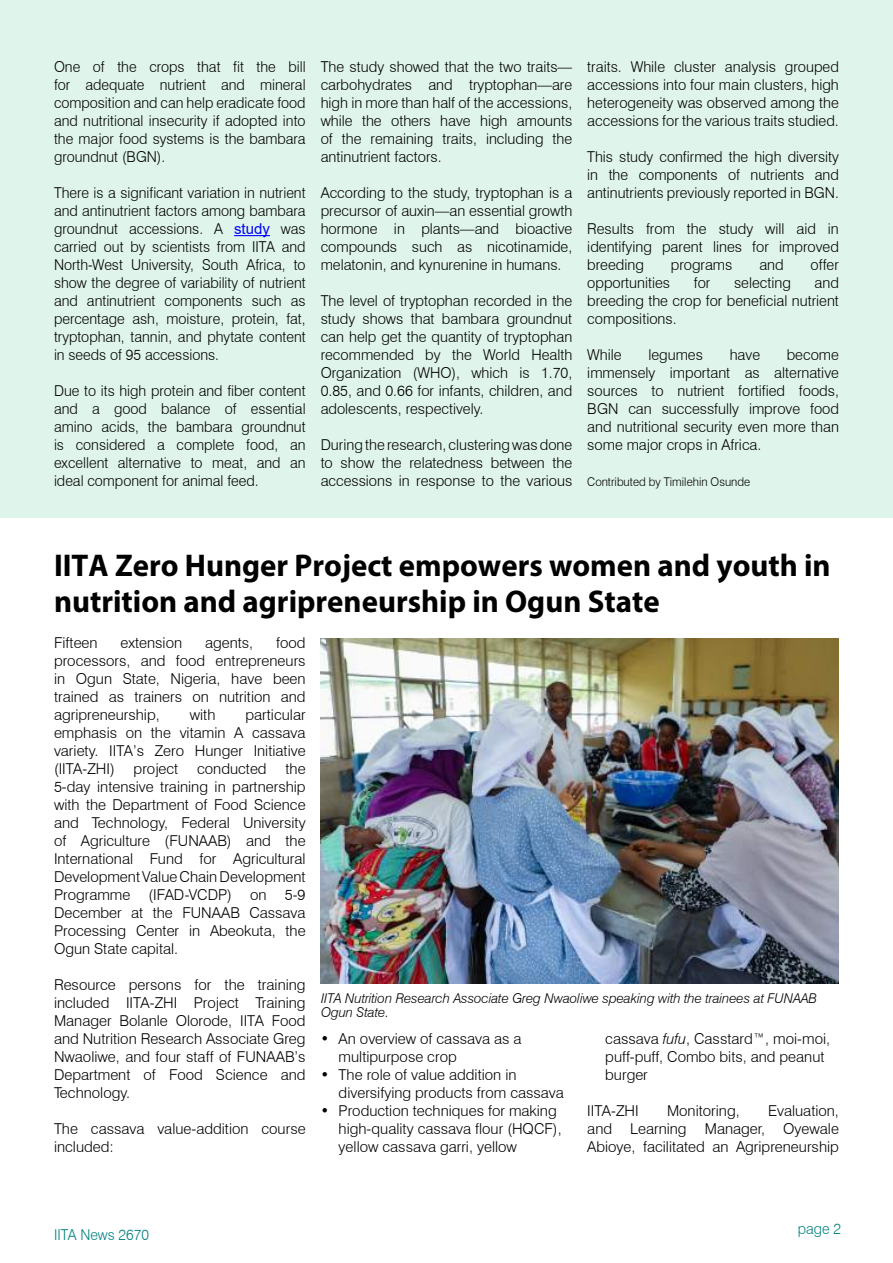
<style>
.page{position:relative;width:893px;height:1263px;background:#fff}
.page>*{position:absolute;margin:0;border:0;box-sizing:border-box;transform-origin:0 0}
.t1{font:700 31.5px/36px "Myriad Pro";color:#000}
.t2{font:300 15px/18px "Swiss 721 BT";color:#000;text-align:justify}
.t3{font:300 15px/18px "Swiss 721 BT";color:#000;text-align:justify;scale:.96 1}
.t4{font:300 15px "Swiss 721 BT";color:#008080;scale:.95 1}
.t5{font:italic 300 13.5px/13.5px "Swiss 721 BT";letter-spacing:-.005em;color:#000}
.t6{font:300 12px "Swiss 721 BT";color:#000;scale:.96 1}
.s1{font-family:"Arial";font-weight:400;color:#00f}
.s2{font-style:italic}
</style>
<div class="page">
<div style="left:0;top:0;width:893px;height:517px;background:#dff4ea"></div>
<hr style="left:234px;top:235px;width:36px;height:1px;background:#00f">
<img style="left:321px;top:638px;width:518px;height:346px">
<p class="t3" style="left:54px;top:58px;width:264px">One of the crops that fit the bill for adequate nutrient and mineral composition and can help eradicate food and nutritional insecurity if adopted into the major food systems is the bambara groundnut (BGN).</p>
<p class="t3" style="left:54px;top:184px;width:264px">There is a significant variation in nutrient and antinutrient factors among bambara groundnut accessions. A <span class="s1">study</span> was carried out by scientists from IITA and North-West University, South Africa, to show the degree of variability of nutrient and antinutrient components such as percentage ash, moisture, protein, fat, tryptophan, tannin, and phytate content in seeds of 95 accessions.</p>
<p class="t3" style="left:54px;top:382px;width:264px">Due to its high protein and fiber content and a good balance of essential amino acids, the bambara groundnut is considered a complete food, an excellent alternative to meat, and an ideal component for animal feed.</p>
<p class="t2" style="left:321px;top:58px;width:253px">The study showed that the two traits— carbohydrates and tryptophan—are high in more than half of the accessions, while the others have high amounts of the remaining traits, including the antinutrient factors.</p>
<p class="t2" style="left:321px;top:184px;width:253px">According to the study, tryptophan is a precursor of auxin—an essential growth hormone in plants—and bioactive compounds such as nicotinamide, melatonin, and kynurenine in humans.</p>
<p class="t2" style="left:321px;top:292px;width:253px">The level of tryptophan recorded in the study shows that bambara groundnut can help get the quantity of tryptophan recommended by the World Health Organization (WHO), which is 1.70, 0.85, and 0.66 for infants, children, and adolescents, respectively.</p>
<p class="t2" style="left:321px;top:436px;width:253px">During the research, clustering was done to show the relatedness between the accessions in response to the various</p>
<p class="t2" style="left:587px;top:58px;width:253px">traits. While cluster analysis grouped accessions into four main clusters, high heterogeneity was observed among the accessions for the various traits studied.</p>
<p class="t2" style="left:587px;top:148px;width:253px">This study confirmed the high diversity in the components of nutrients and antinutrients previously reported in BGN.</p>
<p class="t2" style="left:587px;top:220px;width:253px">Results from the study will aid in identifying parent lines for improved breeding</p>
<p class="t2" style="left:671px;top:256px;width:63px">programs</p>
<p class="t2" style="left:759px;top:256px;width:26px">and</p>
<p class="t2" style="left:811px;top:256px;width:30px">offer</p>
<p class="t2" style="left:587px;top:274px;width:84px">opportunities</p>
<p class="t2" style="left:694px;top:274px;width:18px">for</p>
<p class="t2" style="left:734px;top:274px;width:58px">selecting</p>
<p class="t2" style="left:587px;top:274px;width:253px;text-indent:227px">and breeding the crop for beneficial nutrient compositions.</p>
<p class="t2" style="left:587px;top:346px;width:36px">While</p>
<p class="t2" style="left:648px;top:346px;width:56px">legumes</p>
<p class="t2" style="left:730px;top:346px;width:32px">have</p>
<p class="t2" style="left:587px;top:346px;width:253px;text-indent:199px">become immensely important as alternative sources to nutrient fortified foods, BGN can successfully improve food and nutritional security even more than some major crops in Africa.</p>
<p class="t6" style="left:587px;top:474px;width:171px">Contributed by Timilehin Osunde</p>
<h1 class="t1" style="left:54px;top:546px;width:778px">IITA Zero Hunger Project empowers women and youth in nutrition and agripreneurship in Ogun State</h1>
<p class="t2" style="left:54px;top:634px;width:45px">Fifteen</p>
<p class="t2" style="left:121px;top:634px;width:63px">extension</p>
<p class="t2" style="left:205px;top:634px;width:50px">agents,</p>
<p class="t2" style="left:54px;top:634px;width:253px;text-indent:222px">food processors, and food entrepreneurs in Ogun State, Nigeria, have been trained as trainers on nutrition and agripreneurship,</p>
<p class="t2" style="left:54px;top:706px;width:253px;text-indent:192px">particular emphasis on the vitamin A cassava variety. IITA’s Zero Hunger Initiative (IITA-ZHI)</p>
<p class="t2" style="left:190px;top:706px;width:27px">with</p>
<p class="t2" style="left:54px;top:760px;width:253px;text-indent:231px">the 5-day intensive training in partnership with the Department of Food Science and Technology, Federal University of Agriculture (FUNAAB) and the International Fund for Agricultural Development Value Chain Development Programme (IFAD-VCDP) on 5-9<br>December at the FUNAAB Cassava Processing Center in Abeokuta, the Ogun State capital.</p>
<p class="t2" style="left:54px;top:976px;width:253px">Resource persons for the training included IITA-ZHI Project Training Manager Bolanle Olorode, IITA Food and Nutrition Research Associate Greg Nwaoliwe, and four staff of FUNAAB’s Department of Food Science and Technology.</p>
<p class="t2" style="left:54px;top:1120px;width:253px">The cassava value-addition course included:</p>
<p class="t2" style="left:134px;top:760px;width:46px">project</p>
<p class="t2" style="left:197px;top:760px;width:71px">conducted</p>
<p class="t5" style="left:321px;top:991px;width:498px">IITA Nutrition Research Associate Greg Nwaoliwe speaking with the trainees at FUNAAB<br>Ogun State.</p>
<p class="t2" style="left:605px;top:1030px;width:226px;text-align:left">cassava <span class="s2">fufu</span>, Casstard™, moi-moi, puff-puff, Combo bits, and peanut burger</p>
<p class="t2" style="left:587px;top:1102px;width:53px">IITA-ZHI</p>
<p class="t2" style="left:667px;top:1102px;width:74px">Monitoring,</p>
<p class="t2" style="left:339px;top:1030px;width:184px;text-indent:-18px">• An overview of cassava as a multipurpose crop</p>
<p class="t2" style="left:339px;top:1066px;width:227px;text-indent:-18px">• The role of value addition in diversifying products from cassava</p>
<p class="t2" style="left:339px;top:1102px;width:225px;text-align:left;text-indent:-18px">• Production techniques for making high-quality cassava flour (HQCF), yellow cassava garri, yellow</p>
<p class="t2" style="left:587px;top:1102px;width:253px;text-indent:181px">Evaluation, and Learning Manager, Oyewale Abioye, facilitated an Agripreneurship</p>
<p class="t4" style="left:54px;top:1225px;width:101px">IITA News 2670</p>
<p class="t4" style="left:798px;top:1220px;width:47px">page 2</p>
</div>
